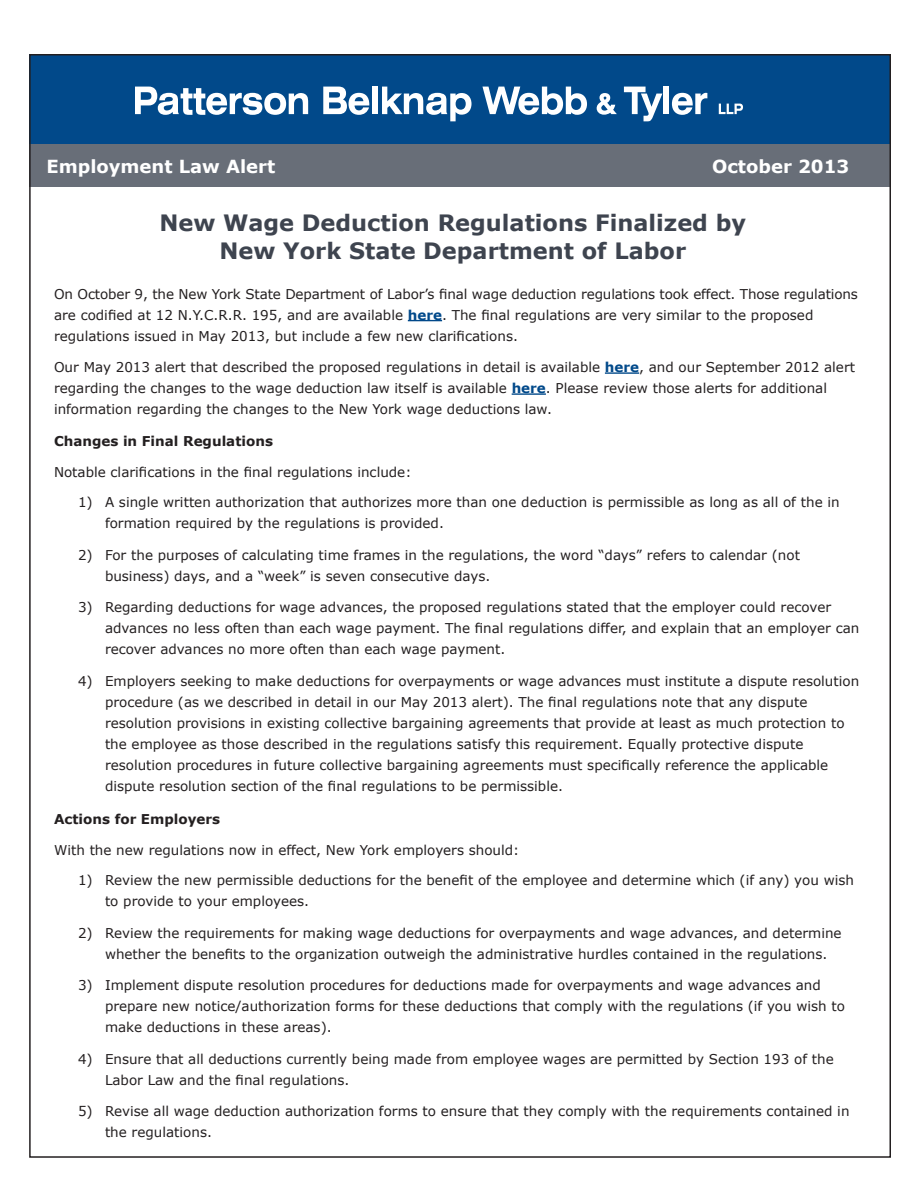
<style>
.page{position:relative;width:918px;height:1188px;background:#fff}
.page>*{position:absolute;margin:0;border:0;box-sizing:border-box;transform-origin:0 0}
.t1{font:700 22.5px/28.5px "Verdana";color:#3e444f;text-align:center}
.t2{font:700 18px "Verdana";color:#fff}
.Paragraph_Style_2{font:13.5px/21px "Verdana";color:#231f20}
.t3{font:700 13.5px "Verdana";color:#231f20}
.s1{font-weight:700;color:#01498a}
</style>
<div class="page">
<div style="left:29px;top:54px;width:862px;height:106px;background:#01498a"></div>
<div style="left:29px;top:145px;width:862px;height:42px;background:#686e78"></div>
<hr style="left:408px;top:320px;width:34px;height:1px;background:#01498a">
<hr style="left:605px;top:372px;width:34px;height:2px;background:#01498a">
<hr style="left:512px;top:393px;width:34px;height:2px;background:#01498a">
<svg style="left:135px;top:87px;width:173px;height:28px"></svg>
<svg style="left:323px;top:87px;width:46px;height:28px"></svg>
<div style="left:372px;top:87px;width:6px;height:27px;background:#fff"></div>
<svg style="left:382px;top:87px;width:90px;height:34px"></svg>
<svg style="left:482px;top:87px;width:105px;height:28px"></svg>
<svg style="left:597px;top:93px;width:20px;height:22px"></svg>
<svg style="left:624px;top:87px;width:38px;height:34px"></svg>
<div style="left:664px;top:87px;width:5px;height:27px;background:#fff"></div>
<svg style="left:672px;top:93px;width:35px;height:22px"></svg>
<svg style="left:719px;top:104px;width:24px;height:10px"></svg>
<p class="t2" style="left:46px;top:154px;width:230px">Employment Law Alert</p>
<p class="t2" style="left:712px;top:154px;width:139px">October 2013</p>
<p class="t1" style="left:159px;top:208px;width:588px">New Wage Deduction Regulations Finalized by<br>New York State Department of Labor</p>
<p class="Paragraph_Style_2" style="left:54px;top:283px;width:806px">On October 9, the New York State Department of Labor’s final wage deduction regulations took effect. Those regulations are codified at 12 N.Y.C.R.R. 195, and are available <span class="s1">here</span>. The final regulations are very similar to the proposed regulations issued in May 2013, but include a few new clarifications.</p>
<p class="Paragraph_Style_2" style="left:54px;top:357px;width:803px">Our May 2013 alert that described the proposed regulations in detail is available <span class="s1">here</span>, and our September 2012 alert regarding the changes to the wage deduction law itself is available <span class="s1">here</span>. Please review those alerts for additional information regarding the changes to the New York wage deductions law.</p>
<p class="t3" style="left:54px;top:431px;width:221px">Changes in Final Regulations</p>
<p class="Paragraph_Style_2" style="left:54px;top:462px;width:359px">Notable clarifications in the final regulations include:</p>
<p class="Paragraph_Style_2" style="left:105px;top:492px;width:736px;text-indent:-27px">1) A single written authorization that authorizes more than one deduction is permissible as long as all of the in formation required by the regulations is provided.</p>
<p class="Paragraph_Style_2" style="left:105px;top:544px;width:697px;text-indent:-27px">2) For the purposes of calculating time frames in the regulations, the word “days” refers to calendar (not business) days, and a “week” is seven consecutive days.</p>
<p class="Paragraph_Style_2" style="left:105px;top:597px;width:756px;text-indent:-27px">3) Regarding deductions for wage advances, the proposed regulations stated that the employer could recover advances no less often than each wage payment. The final regulations differ, and explain that an employer can recover advances no more often than each wage payment.</p>
<p class="Paragraph_Style_2" style="left:105px;top:670px;width:756px;text-indent:-27px">4) Employers seeking to make deductions for overpayments or wage advances must institute a dispute resolution procedure (as we described in detail in our May 2013 alert). The final regulations note that any dispute resolution provisions in existing collective bargaining agreements that provide at least as much protection to the employee as those described in the regulations satisfy this requirement. Equally protective dispute resolution procedures in future collective bargaining agreements must specifically reference the applicable dispute resolution section of the final regulations to be permissible.</p>
<p class="t3" style="left:54px;top:809px;width:168px">Actions for Employers</p>
<p class="Paragraph_Style_2" style="left:54px;top:840px;width:467px">With the new regulations now in effect, New York employers should:</p>
<p class="Paragraph_Style_2" style="left:105px;top:870px;width:750px;text-indent:-27px">1) Review the new permissible deductions for the benefit of the employee and determine which (if any) you wish to provide to your employees.</p>
<p class="Paragraph_Style_2" style="left:105px;top:922px;width:738px;text-indent:-27px">2) Review the requirements for making wage deductions for overpayments and wage advances, and determine whether the benefits to the organization outweigh the administrative hurdles contained in the regulations.</p>
<p class="Paragraph_Style_2" style="left:105px;top:975px;width:741px;text-indent:-27px">3) Implement dispute resolution procedures for deductions made for overpayments and wage advances and prepare new notice/authorization forms for these deductions that comply with the regulations (if you wish to make deductions in these areas).</p>
<p class="Paragraph_Style_2" style="left:105px;top:1048px;width:730px;text-indent:-27px">4) Ensure that all deductions currently being made from employee wages are permitted by Section 193 of the<br>Labor Law and the final regulations.</p>
<p class="Paragraph_Style_2" style="left:105px;top:1101px;width:746px;text-indent:-27px">5) Revise all wage deduction authorization forms to ensure that they comply with the requirements contained in the regulations.</p>
</div>
